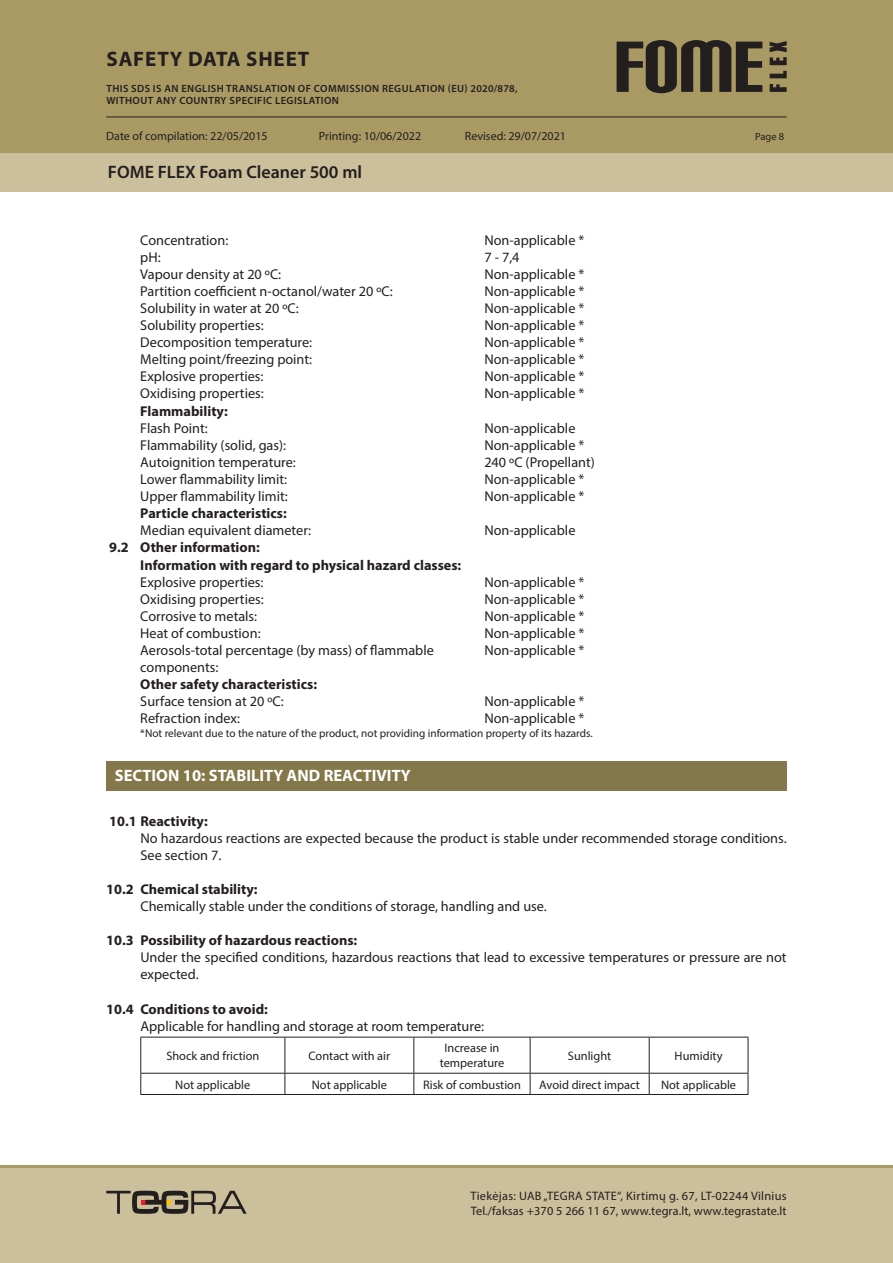
<style>
.page{position:relative;width:893px;height:1263px;background:#fff}
.page>*{position:absolute;margin:0;border:0;box-sizing:border-box;transform-origin:0 0}
.t1{font:700 21px "Myriad Pro";letter-spacing:.04em;color:#241f1f}
.t2{font:600 18px "Myriad Pro";color:#241f1f}
.t3{font:700 16.5px "Myriad Pro";color:#fff}
.t4{font:14.25px/17.1px "Myriad Pro";color:#241f1f}
.t5{font:700 14.25px/17.1px "Myriad Pro";color:#241f1f}
.t6{font:12.3px/14.7px "Myriad Pro";color:#241f1f}
.t7{font:12px "Myriad Pro";color:#241f1f}
.t8{font:11.25px "Myriad Pro";color:#241f1f}
.t9{font:600 10.5px/12.6px "Myriad Pro";letter-spacing:.04em;color:#241f1f}
.t10{font:10.5px "Myriad Pro";color:#241f1f}
</style>
<div class="page">
<div style="left:0;top:0;width:893px;height:191px;background:#a99a64"></div>
<div style="left:0;top:153px;width:893px;height:38px;background:#cbc09b"></div>
<div style="left:0;top:1165px;width:893px;height:98px;background:#cbc09b"></div>
<hr style="left:0;top:1165px;width:893px;height:2px;background:#a99a64">
<svg style="left:770px;top:84px;width:17px;height:8px"></svg>
<svg style="left:770px;top:71px;width:17px;height:7px"></svg>
<svg style="left:770px;top:41px;width:17px;height:24px"></svg>
<svg style="left:617px;top:40px;width:145px;height:53px"></svg>
<svg style="left:106px;top:1191px;width:141px;height:23px"></svg>
<hr style="left:106px;top:117px;width:681px;height:1px;background:#241f1f">
<div style="left:106px;top:761px;width:681px;height:30px;background:#847749"></div>
<hr style="left:140px;top:1037px;width:145px;height:1px;background:#241f1f">
<hr style="left:140px;top:1037px;width:1px;height:36px;background:#241f1f">
<hr style="left:285px;top:1037px;width:129px;height:1px;background:#241f1f">
<hr style="left:285px;top:1037px;width:1px;height:36px;background:#241f1f">
<hr style="left:414px;top:1037px;width:116px;height:1px;background:#241f1f">
<hr style="left:413px;top:1037px;width:1px;height:36px;background:#241f1f">
<hr style="left:530px;top:1037px;width:119px;height:1px;background:#241f1f">
<hr style="left:530px;top:1037px;width:1px;height:36px;background:#241f1f">
<hr style="left:649px;top:1037px;width:99px;height:1px;background:#241f1f">
<hr style="left:649px;top:1037px;width:1px;height:36px;background:#241f1f">
<hr style="left:748px;top:1037px;width:1px;height:36px;background:#241f1f">
<hr style="left:140px;top:1073px;width:145px;height:1px;background:#241f1f">
<svg style="left:140px;top:1073px;width:1px;height:21px"></svg>
<hr style="left:285px;top:1073px;width:129px;height:1px;background:#241f1f">
<svg style="left:285px;top:1073px;width:1px;height:21px"></svg>
<hr style="left:414px;top:1073px;width:116px;height:1px;background:#241f1f">
<svg style="left:413px;top:1073px;width:1px;height:21px"></svg>
<hr style="left:530px;top:1073px;width:119px;height:1px;background:#241f1f">
<svg style="left:530px;top:1073px;width:1px;height:21px"></svg>
<hr style="left:649px;top:1073px;width:99px;height:1px;background:#241f1f">
<svg style="left:649px;top:1073px;width:1px;height:21px"></svg>
<svg style="left:748px;top:1073px;width:1px;height:21px"></svg>
<hr style="left:140px;top:1094px;width:145px;height:1px;background:#241f1f">
<hr style="left:285px;top:1094px;width:129px;height:1px;background:#241f1f">
<hr style="left:414px;top:1094px;width:116px;height:1px;background:#241f1f">
<hr style="left:530px;top:1094px;width:119px;height:1px;background:#241f1f">
<hr style="left:649px;top:1094px;width:99px;height:1px;background:#241f1f">
<h1 class="t1" style="left:107px;top:46px;width:204px">SAFETY DATA SHEET</h1>
<p class="t9" style="left:106px;top:82px;width:413px">THIS SDS IS AN ENGLISH TRANSLATION OF COMMISSION REGULATION (EU) 2020/878,<br>WITHOUT ANY COUNTRY SPECIFIC LEGISLATION</p>
<p class="t7" style="left:106px;top:128px;width:163px">Date of compilation: 22/05/2015</p>
<p class="t7" style="left:319px;top:128px;width:104px">Printing: 10/06/2022</p>
<p class="t7" style="left:465px;top:128px;width:103px">Revised: 29/07/2021</p>
<p class="t10" style="left:755px;top:130px;width:31px">Page 8</p>
<p class="t2" style="left:108px;top:160px;width:256px">FOME FLEX Foam Cleaner 500 ml</p>
<p class="t4" style="left:140px;top:231px;width:89px">Concentration:</p>
<p class="t4" style="left:484px;top:231px;width:102px">Non-applicable *</p>
<p class="t4" style="left:140px;top:248px;width:22px">pH:</p>
<p class="t4" style="left:484px;top:248px;width:37px">7 - 7,4</p>
<p class="t4" style="left:140px;top:265px;width:142px">Vapour density at 20 ºC:</p>
<p class="t4" style="left:484px;top:265px;width:102px">Non-applicable *</p>
<p class="t4" style="left:140px;top:282px;width:254px">Partition coefficient n-octanol/water 20 ºC:</p>
<p class="t4" style="left:484px;top:282px;width:102px">Non-applicable *</p>
<p class="t4" style="left:140px;top:299px;width:160px">Solubility in water at 20 ºC:</p>
<p class="t4" style="left:484px;top:299px;width:102px">Non-applicable *</p>
<p class="t4" style="left:140px;top:316px;width:125px">Solubility properties:</p>
<p class="t4" style="left:484px;top:316px;width:102px">Non-applicable *</p>
<p class="t4" style="left:140px;top:334px;width:173px">Decomposition temperature:</p>
<p class="t4" style="left:484px;top:334px;width:102px">Non-applicable *</p>
<p class="t4" style="left:140px;top:351px;width:173px">Melting point/freezing point:</p>
<p class="t4" style="left:484px;top:351px;width:102px">Non-applicable *</p>
<p class="t4" style="left:140px;top:368px;width:125px">Explosive properties:</p>
<p class="t4" style="left:484px;top:368px;width:102px">Non-applicable *</p>
<p class="t4" style="left:140px;top:385px;width:125px">Oxidising properties:</p>
<p class="t4" style="left:484px;top:385px;width:102px">Non-applicable *</p>
<p class="t5" style="left:140px;top:402px;width:89px">Flammability:</p>
<p class="t4" style="left:140px;top:419px;width:69px">Flash Point:</p>
<p class="t4" style="left:484px;top:419px;width:93px">Non-applicable</p>
<p class="t4" style="left:140px;top:436px;width:147px">Flammability (solid, gas):</p>
<p class="t4" style="left:484px;top:436px;width:102px">Non-applicable *</p>
<p class="t4" style="left:140px;top:453px;width:157px">Autoignition temperature:</p>
<p class="t4" style="left:484px;top:453px;width:112px">240 ºC (Propellant)</p>
<p class="t4" style="left:140px;top:470px;width:148px">Lower flammability limit:</p>
<p class="t4" style="left:484px;top:470px;width:102px">Non-applicable *</p>
<p class="t4" style="left:140px;top:487px;width:149px">Upper flammability limit:</p>
<p class="t4" style="left:484px;top:487px;width:102px">Non-applicable *</p>
<p class="t5" style="left:140px;top:504px;width:148px">Particle characteristics:</p>
<p class="t4" style="left:140px;top:522px;width:172px">Median equivalent diameter:</p>
<p class="t4" style="left:484px;top:522px;width:93px">Non-applicable</p>
<p class="t5" style="left:140px;top:539px;width:322px;text-indent:-31px">9.2 Other information:<br>Information with regard to physical hazard classes:</p>
<p class="t4" style="left:140px;top:573px;width:125px">Explosive properties:</p>
<p class="t4" style="left:484px;top:573px;width:102px">Non-applicable *</p>
<p class="t4" style="left:140px;top:590px;width:125px">Oxidising properties:</p>
<p class="t4" style="left:484px;top:590px;width:102px">Non-applicable *</p>
<p class="t4" style="left:140px;top:607px;width:118px">Corrosive to metals:</p>
<p class="t4" style="left:484px;top:607px;width:102px">Non-applicable *</p>
<p class="t4" style="left:140px;top:624px;width:122px">Heat of combustion:</p>
<p class="t4" style="left:484px;top:624px;width:102px">Non-applicable *</p>
<p class="t4" style="left:140px;top:641px;width:295px">Aerosols-total percentage (by mass) of flammable</p>
<p class="t4" style="left:484px;top:641px;width:102px">Non-applicable *</p>
<p class="t4" style="left:140px;top:658px;width:80px">components:</p>
<p class="t5" style="left:140px;top:675px;width:178px">Other safety characteristics:</p>
<p class="t4" style="left:140px;top:693px;width:145px">Surface tension at 20 ºC:</p>
<p class="t4" style="left:484px;top:693px;width:102px">Non-applicable *</p>
<p class="t4" style="left:140px;top:710px;width:101px">Refraction index:</p>
<p class="t4" style="left:484px;top:710px;width:102px">Non-applicable *</p>
<p class="t8" style="left:140px;top:726px;width:454px">*Not relevant due to the nature of the product, not providing information property of its hazards.</p>
<p class="t3" style="left:115px;top:764px;width:297px">SECTION 10: STABILITY AND REACTIVITY</p>
<p class="t5" style="left:109px;top:812px;width:100px">10.1 Reactivity:</p>
<p class="t4" style="left:140px;top:829px;width:648px">No hazardous reactions are expected because the product is stable under recommended storage conditions.<br>See section 7.</p>
<p class="t5" style="left:106px;top:880px;width:153px">10.2 Chemical stability:</p>
<p class="t4" style="left:140px;top:897px;width:408px">Chemically stable under the conditions of storage, handling and use.</p>
<p class="t5" style="left:106px;top:931px;width:252px">10.3 Possibility of hazardous reactions:</p>
<p class="t4" style="left:140px;top:949px;width:648px">Under the specified conditions, hazardous reactions that lead to excessive temperatures or pressure are not expected.</p>
<p class="t5" style="left:106px;top:1000px;width:163px">10.4 Conditions to avoid:</p>
<p class="t4" style="left:140px;top:1017px;width:345px">Applicable for handling and storage at room temperature:</p>
<p class="t6" style="left:166px;top:1048px;width:94px">Shock and friction</p>
<p class="t6" style="left:309px;top:1048px;width:83px">Contact with air</p>
<p class="t6" style="left:440px;top:1041px;width:66px;text-align:center">Increase in temperature</p>
<p class="t6" style="left:568px;top:1048px;width:45px">Sunlight</p>
<p class="t6" style="left:675px;top:1048px;width:49px">Humidity</p>
<p class="t6" style="left:175px;top:1077px;width:77px">Not applicable</p>
<p class="t6" style="left:312px;top:1077px;width:77px">Not applicable</p>
<p class="t6" style="left:423px;top:1077px;width:99px">Risk of combustion</p>
<p class="t6" style="left:539px;top:1077px;width:102px">Avoid direct impact</p>
<p class="t6" style="left:661px;top:1077px;width:77px">Not applicable</p>
<p class="t6" style="left:470px;top:1188px;width:318px">Tiekėjas: UAB „TEGRA STATE“, Kirtimų g. 67, LT-02244 Vilnius<br>Tel./faksas +370 5 266 11 67, www.tegra.lt, www.tegrastate.lt</p>
</div>
